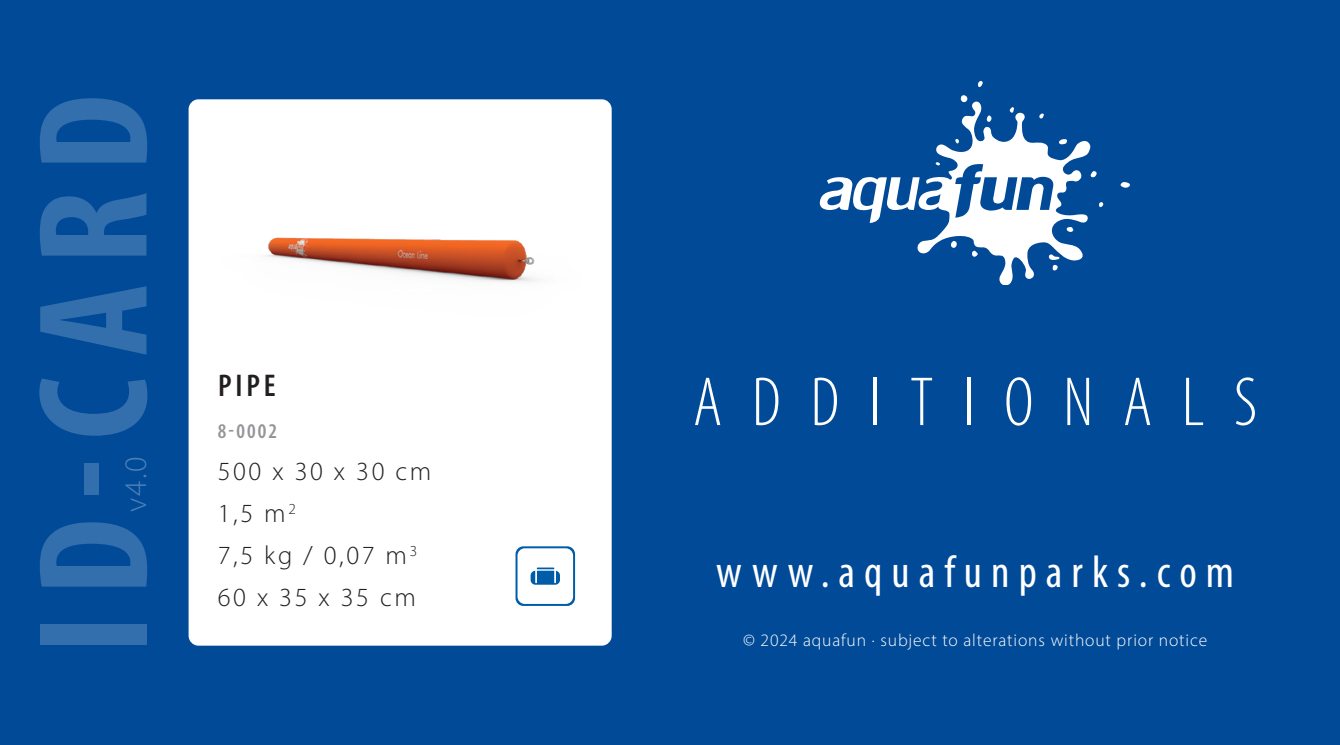
<style>
.page{position:relative;width:1340px;height:745px;background:#fff}
.page>*{position:absolute;margin:0;border:0;box-sizing:border-box;transform-origin:0 0}
.t1{font:700 condensed 157.5px "Myriad Pro";letter-spacing:.12em;color:#336ead}
.t2{font:300 condensed 70px "Myriad Pro";letter-spacing:.42em;color:#fff}
.t3{font:condensed 45.5px "Myriad Pro";letter-spacing:.2em;color:#fff}
.t4{font:300 31.5px "Myriad Pro";color:#4d80b7}
.t5{font:600 condensed 31.5px "Myriad Pro";color:#231f20}
.t6{font:300 26.25px/42px "Myriad Pro";letter-spacing:.1em;color:#231f20}
.t7{font:600 condensed 21px "Myriad Pro";color:#939598}
.t8{font:300 17.5px "Myriad Pro";letter-spacing:.05em;color:#fff}
</style>
<div class="page">
<div style="left:0;top:0;width:1339px;height:744px;background:#004a98"></div>
<div style="left:189px;top:99px;width:422px;height:546px;background:#fff;border-radius:10px"></div>
<svg style="left:977px;top:81px;width:5px;height:7px"></svg>
<svg style="left:1120px;top:182px;width:10px;height:6px"></svg>
<svg style="left:819px;top:95px;width:284px;height:189px"></svg>
<img style="left:266px;top:237px;width:271px;height:46px">
<svg style="left:515px;top:546px;width:60px;height:59px"></svg>
<h1 class="t1" style="left:-4px;top:653px;width:560px;rotate:-90deg">ID-CARD</h1>
<h3 class="t4" style="left:117px;top:511px;width:57px;rotate:-90deg">v4.0</h3>
<p class="t5" style="left:218px;top:366px;width:59px">PIPE</p>
<p class="t7" style="left:218px;top:418px;width:61px">8-0002</p>
<p class="t6" style="left:218px;top:450px;width:215px">500 x 30 x 30 cm<br>1,5 m<sup>2<br></sup>7,5 kg / 0,07 m<sup>3<br></sup>60 x 35 x 35 cm</p>
<h2 class="t2" style="left:693px;top:360px;width:566px">ADDITIONALS</h2>
<h3 class="t3" style="left:716px;top:544px;width:519px">www.aquafunparks.com</h3>
<p class="t8" style="left:743px;top:629px;width:465px">© 2024 aquafun · subject to alterations without prior notice</p>
</div>
